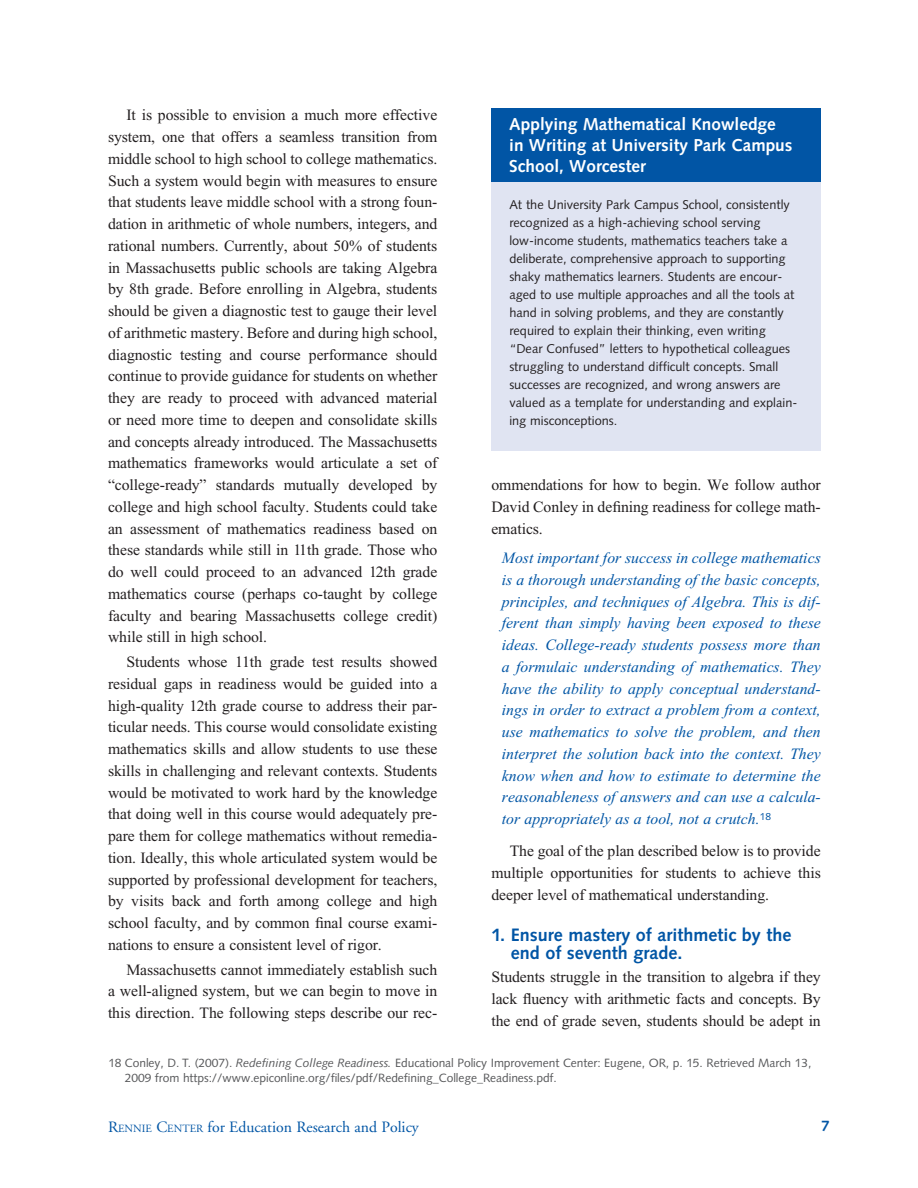
<style>
.page{position:relative;width:918px;height:1188px;background:#fff}
.page>*{position:absolute;margin:0;border:0;box-sizing:border-box;transform-origin:0 0}
.Heading_3{font:700 18px/18px "Syntax";color:#0155a5}
.Box_Header{font:700 17.25px/21px "Syntax";color:#fff}
.Body_Text{font:15.75px/21.8px "Times New Roman";letter-spacing:-.005em;color:#231f20;text-align:justify}
.t1{font:italic 15.75px/21.8px "Times New Roman";color:#0155a5;text-align:justify}
.Body_Text_1{font:15.75px/21.8px "Times New Roman";letter-spacing:-.005em;color:#231f20;text-align:justify}
.t2{font:15.75px "Adobe Garamond";color:#0155a5}
.t3{font:700 15px "Syntax";color:#0155a5}
.Box_Text{font:12.75px/18px "Syntax";color:#231f20}
.Footnote{font:12px/15px "Syntax";letter-spacing:-.005em;color:#57585a}
.s1{font-style:italic}
.s2{font-style:inherit}
.s3{font-size:10.95px}
</style>
<div class="page">
<div style="left:491px;top:124px;width:330px;height:327px;background:#e0e4f2"></div>
<div style="left:491px;top:108px;width:330px;height:73px;background:#0155a5"></div>
<p class="Body_Text" style="left:108px;top:104px;width:331px;text-indent:18px">It is possible to envision a much more effective system, one that offers a seamless transition from middle school to high school to college mathematics.<br>Such a system would begin with measures to ensure that students leave middle school with a strong foun&shy;dation in arithmetic of whole numbers, integers, and rational numbers. Currently, about 50% of students in Massachusetts public schools are taking Algebra by 8th grade. Before enrolling in Algebra, students should be given a diagnostic test to gauge their level of arithmetic mastery. Before and during high school, diagnostic testing and course performance should continue to provide guidance for students on whether they are ready to proceed with advanced material or need more time to deepen and consolidate skills and concepts already introduced. The Massachusetts mathematics frameworks would articulate a set of “college-ready” standards mutually developed by college and high school faculty. Students could take an assessment of mathematics readiness based on these standards while still in 11th grade. Those who do well could proceed to an advanced 12th grade mathematics course (perhaps co-taught by college faculty and bearing Massachusetts college credit) while still in high school.</p>
<p class="Body_Text" style="left:108px;top:651px;width:331px;text-indent:18px">Students whose 11th grade test results showed residual gaps in readiness would be guided into a high-quality 12th grade course to address their par&shy;ticular needs. This course would consolidate existing mathematics skills and allow students to use these skills in challenging and relevant contexts. Students would be motivated to work hard by the knowledge that doing well in this course would adequately pre&shy;pare them for college mathematics without remedia&shy;tion. Ideally, this whole articulated system would be supported by professional development for teachers, by visits back and forth among college and high school faculty, and by common final course exami&shy;nations to ensure a consistent level of rigor.</p>
<p class="Body_Text" style="left:108px;top:959px;width:331px;text-indent:18px">Massachusetts cannot immediately establish such a well-aligned system, but we can begin to move in this direction. The following steps describe our rec-</p>
<p class="Box_Header" style="left:509px;top:114px;width:285px">Applying Mathematical Knowledge in Writing at University Park Campus<br>School, Worcester</p>
<p class="Box_Text" style="left:509px;top:196px;width:290px">At the University Park Campus School, consistently recognized as a high-achieving school serving low-income students, mathematics teachers take a deliberate, comprehensive approach to supporting shaky mathematics learners. Students are encour&shy;aged to use multiple approaches and all the tools at hand in solving problems, and they are constantly required to explain their thinking, even writing “Dear Confused” letters to hypothetical colleagues struggling to understand difficult concepts. Small successes are recognized, and wrong answers are valued as a template for understanding and explain&shy;ing misconceptions.</p>
<p class="Body_Text" style="left:491px;top:474px;width:331px">ommendations for how to begin. We follow author David Conley in defining readiness for college math&shy;ematics.</p>
<p class="t1" style="left:502px;top:547px;width:320px">Most important for success in college mathematics is a thorough understanding of the basic concepts, principles, and techniques of Algebra. This is dif&shy;ferent than simply having been exposed to these ideas. College-ready students possess more than a formulaic understanding of mathematics. They have the ability to apply conceptual understand&shy;ings in order to extract a problem from a context, use mathematics to solve the problem, and then interpret the solution back into the context. They know when and how to estimate to determine the reasonableness of answers and can use a calcula&shy;tor appropriately as a tool, not a crutch.<sup>18</sup></p>
<p class="Body_Text" style="left:491px;top:840px;width:331px;text-indent:18px">The goal of the plan described below is to provide multiple opportunities for students to achieve this deeper level of mathematical understanding.</p>
<p class="Heading_3" style="left:511px;top:926px;width:282px;text-indent:-20px">1. Ensure mastery of arithmetic by the end of seventh grade.</p>
<p class="Body_Text_1" style="left:491px;top:966px;width:331px">Students struggle in the transition to algebra if they lack fluency with arithmetic facts and concepts. By the end of grade seven, students should be adept in</p>
<p class="Footnote" style="left:125px;top:1055px;width:688px;text-indent:-17px">18 Conley, D. T. (2007). <span class="s1">Redefining College Readiness.</span> Educational Policy Improvement Center: Eugene, OR, p. 15. Retrieved March 13,<br>2009 from https://www.epiconline.org/files/pdf/Redefining_College_Readiness.pdf.</p>
<p class="t2" style="left:108px;top:1118px;width:312px"><span class="s2">R</span><span class="s3">ENNIE</span> <span class="s2">C</span><span class="s3">ENTER</span> for Education Research and Policy</p>
<p class="t3" style="left:821px;top:1117px;width:10px">7</p>
</div>
